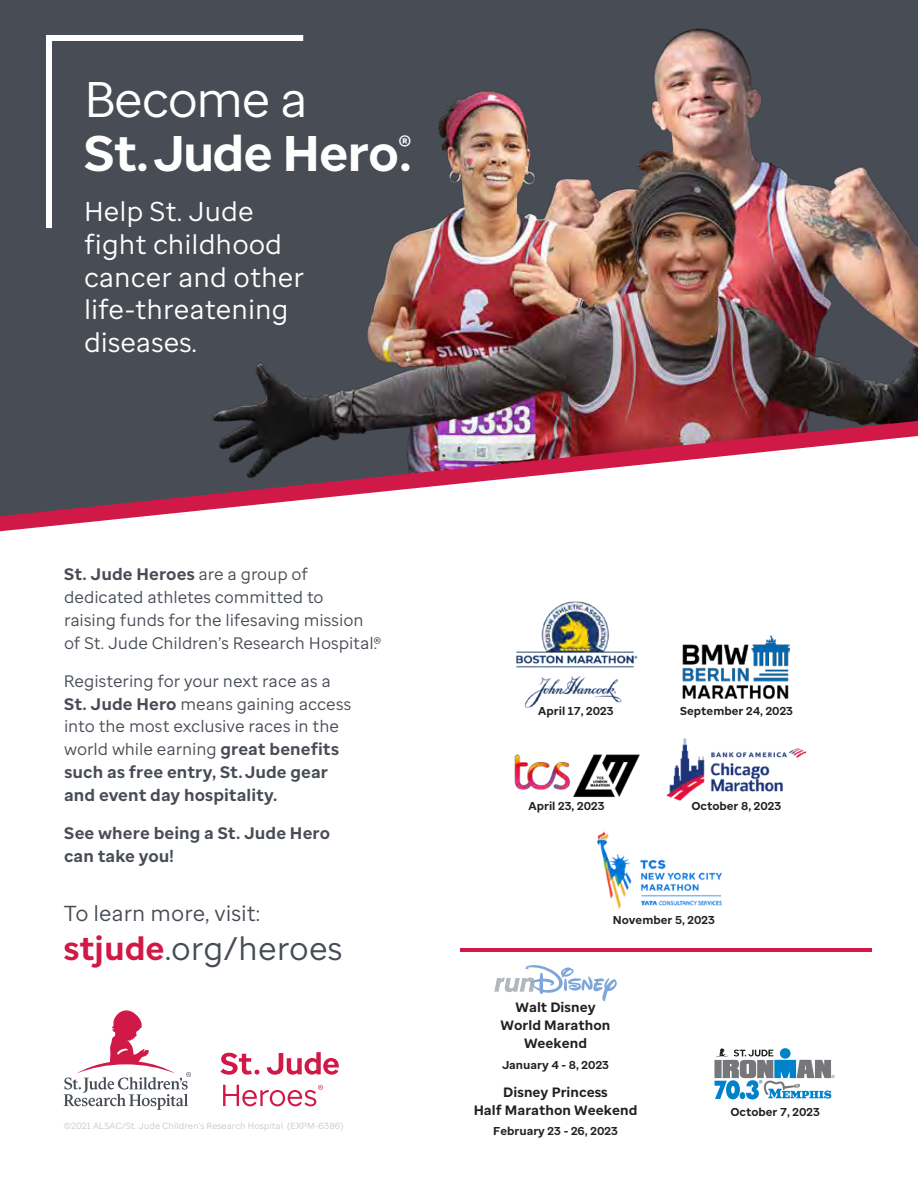
<style>
.page{position:relative;width:918px;height:1188px;background:#474c55}
.page>*{position:absolute;margin:0;border:0;box-sizing:border-box;transform-origin:0 0}
.t1{font:700 49.95px/54px "St Jude Sans";letter-spacing:-.02em;color:#fff}
.t2{font:32.55px "St Jude Sans";color:#474c55}
.t3{font:27.15px/32.7px "St Jude Sans";color:#fff}
.t4{font:21.75px "St Jude Sans";color:#474c55}
.t5{font:16.65px/23px "St Jude Sans";letter-spacing:-.005em;color:#474c55}
.t6{font:700 16.65px/23px "St Jude Sans";letter-spacing:.005em;color:#474c55}
.t7{font:700 13.5px/18px "St Jude Sans";color:#231f20;text-align:center}
.t8{font:700 11.4px "St Jude Sans";color:#231f20}
.t9{font:9px "St Jude Sans";color:#c7c9c8}
.s1{font-weight:400}
.s2{font-weight:700}
.s3{font-weight:700;color:#d11947}
</style>
<div class="page">
<img style="left:256px;top:28px;width:662px;height:376px">
<div style="left:0;top:548px;width:918px;height:640px;background:#fff"></div>
<svg style="left:46px;top:32px;width:263px;height:202px"></svg>
<svg style="left:0;top:404px;width:918px;height:144px"></svg>
<svg style="left:64px;top:1005px;width:127px;height:105px"></svg>
<svg style="left:220px;top:1053px;width:39px;height:22px"></svg>
<svg style="left:267px;top:1052px;width:72px;height:23px"></svg>
<svg style="left:223px;top:1085px;width:100px;height:21px"></svg>
<div style="left:714px;top:1060px;width:8px;height:18px;background:#b5b5b7"></div>
<svg style="left:715px;top:1048px;width:120px;height:51px"></svg>
<hr style="left:460px;top:949px;width:411px;height:3px;background:#d11947">
<img style="left:683px;top:629px;width:107px;height:75px">
<img style="left:667px;top:730px;width:139px;height:72px">
<img style="left:511px;top:751px;width:131px;height:48px">
<img style="left:596px;top:827px;width:127px;height:94px">
<div style="left:461px;top:505px;width:410px;height:68px;background:#fff"></div>
<img style="left:513px;top:588px;width:126px;height:127px">
<svg style="left:494px;top:963px;width:123px;height:38px"></svg>
<p class="t1" style="left:84px;top:72px;width:329px"><span class="s1">Become a<br></span>St.Jude Hero<sup>®</sup>.</p>
<p class="t3" style="left:84px;top:195px;width:222px">Help St. Jude fight childhood cancer and other life-threatening diseases.</p>
<p class="t5" style="left:64px;top:563px;width:319px"><span class="s2">St. Jude Heroes</span> are a group of dedicated athletes committed to<br>raising funds for the lifesaving mission of St. Jude Children’s Research Hospital®.</p>
<p class="t5" style="left:64px;top:669px;width:289px">Registering for your next race as a <span class="s2">St. Jude Hero</span> means gaining access into the most exclusive races in the world while earning <span class="s2">great benefits such as free entry, St. Jude gear and event day hospitality.</span></p>
<p class="t6" style="left:64px;top:822px;width:268px">See where being a St. Jude Hero can take you!</p>
<p class="t4" style="left:64px;top:900px;width:198px">To learn more, visit:</p>
<p class="t2" style="left:64px;top:928px;width:280px"><span class="s3">stjude</span>.org/heroes</p>
<p class="t9" style="left:64px;top:1120px;width:281px">©2021 ALSAC/St. Jude Children’s Research Hospital (EXPM-6386)</p>
<p class="t8" style="left:538px;top:704px;width:77px">April 17, 2023</p>
<p class="t8" style="left:680px;top:704px;width:115px">September 24, 2023</p>
<p class="t8" style="left:528px;top:799px;width:78px">April 23, 2023</p>
<p class="t8" style="left:691px;top:799px;width:91px">October 8, 2023</p>
<p class="t8" style="left:613px;top:913px;width:104px">November 5, 2023</p>
<p class="t7" style="left:501px;top:998px;width:111px">Walt Disney<br>World Marathon<br>Weekend</p>
<p class="t8" style="left:502px;top:1057px;width:109px">January 4 - 8, 2023</p>
<p class="t7" style="left:474px;top:1083px;width:165px">Disney Princess<br>Half Marathon Weekend</p>
<p class="t8" style="left:493px;top:1124px;width:126px">February 23 - 26 , 2023</p>
<p class="t8" style="left:730px;top:1105px;width:91px">October 7, 2023</p>
</div>
